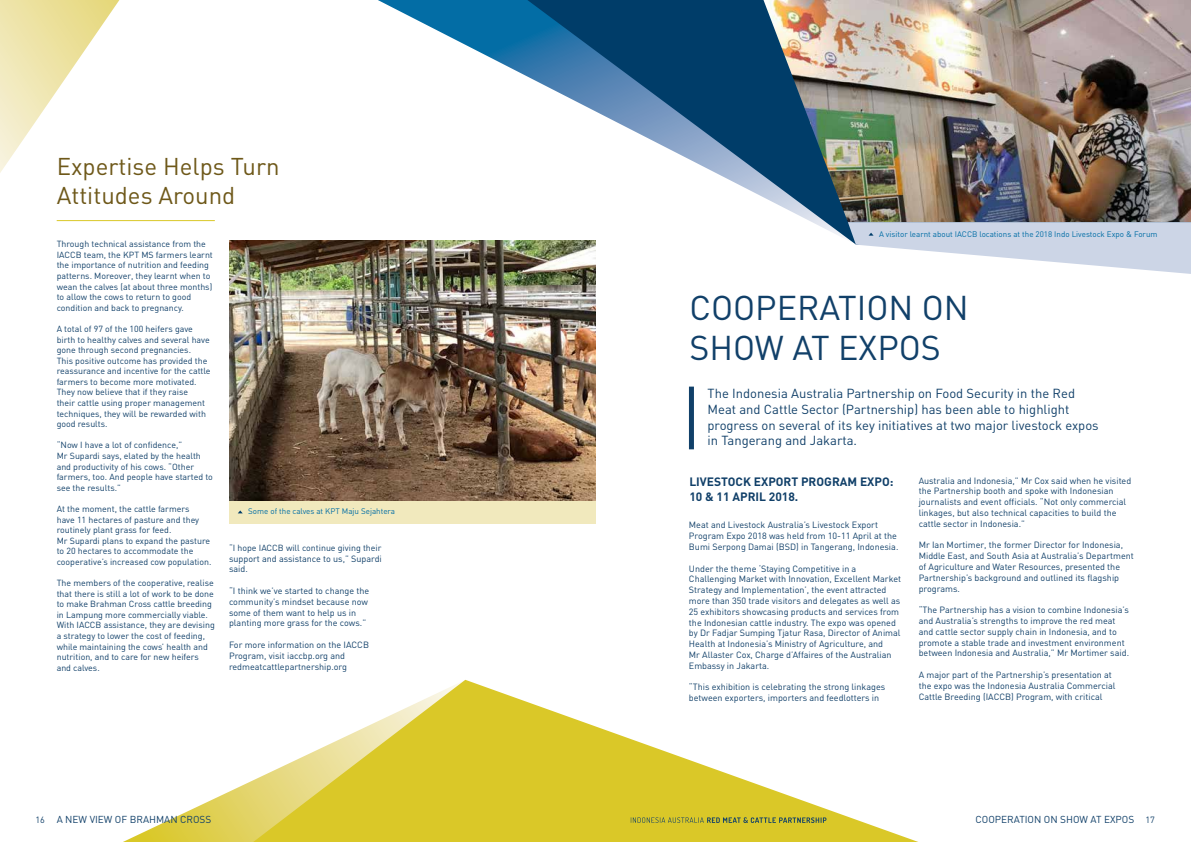
<style>
.page{position:relative;width:1191px;height:842px;background:#fff}
.page>*{position:absolute;margin:0;border:0;box-sizing:border-box;transform-origin:0 0}
.t1{font:34px/40px "DIN";color:#114069}
.t2{font:24px/28.8px "DIN";color:#6e5819}
.t3{font:13px/15.6px "DIN";color:#114069}
.t4{font:700 12px/14.4px "DIN";color:#114069}
.t5{font:10px "DIN";color:#114069}
.t6{font:9px/10.8px "DIN";color:#114069}
.t7{font:8.8px/10.6px "DIN";color:#114069}
.t8{font:8px "DIN";color:#006da5}
</style>
<div class="page">
<img style="left:229px;top:240px;width:366px;height:261px">
<div style="left:229px;top:501px;width:366px;height:22px;background:#f1e9bd"></div>
<hr style="left:57px;top:220px;width:158px;height:1px;background:#dac828">
<svg style="left:123px;top:780px;width:130px;height:62px"></svg>
<svg style="left:253px;top:680px;width:665px;height:162px"></svg>
<svg style="left:378px;top:0;width:149px;height:245px"></svg>
<svg style="left:527px;top:0;width:321px;height:245px"></svg>
<img style="left:763px;top:0;width:428px;height:222px">
<svg style="left:848px;top:222px;width:343px;height:52px"></svg>
<div style="left:689px;top:387px;width:5px;height:62px;background:#114069"></div>
<svg style="left:0;top:0;width:119px;height:173px"></svg>
<svg style="left:631px;top:817px;width:195px;height:6px"></svg>
<h2 class="t2" style="left:57px;top:151px;width:224px">Expertise Helps Turn<br>Attitudes Around</h2>
<p class="t7" style="left:57px;top:239px;width:158px">Through technical assistance from the IACCB team, the KPT MS farmers learnt the importance of nutrition and feeding patterns. Moreover, they learnt when to wean the calves (at about three months) to allow the cows to return to good condition and back to pregnancy.</p>
<p class="t7" style="left:57px;top:323px;width:155px">A total of 97 of the 100 heifers gave birth to healthy calves and several have gone through second pregnancies.<br>This positive outcome has provided the reassurance and incentive for the cattle farmers to become more motivated.<br>They now believe that if they raise<br>their cattle using proper management techniques, they will be rewarded with good results.</p>
<p class="t7" style="left:57px;top:440px;width:158px">“Now I have a lot of confidence,”<br>Mr Supardi says, elated by the health and productivity of his cows. “Other farmers, too. And people have started to see the results.”</p>
<p class="t7" style="left:57px;top:503px;width:156px">At the moment, the cattle farmers<br>have 11 hectares of pasture and they routinely plant grass for feed.<br>Mr Supardi plans to expand the pasture to 20 hectares to accommodate the cooperative’s increased cow population.</p>
<p class="t7" style="left:57px;top:577px;width:160px">The members of the cooperative, realise that there is still a lot of work to be done to make Brahman Cross cattle breeding in Lampung more commercially viable.<br>With IACCB assistance, they are devising a strategy to lower the cost of feeding, while maintaining the cows’ health and nutrition, and to care for new heifers and calves.</p>
<p class="t8" style="left:248px;top:506px;width:148px">Some of the calves at KPT Maju Sejahtera</p>
<p class="t7" style="left:229px;top:542px;width:154px">“I hope IACCB will continue giving their</p>
<p class="t6" style="left:229px;top:553px;width:154px">support and assistance to us,” Supardi said.</p>
<p class="t6" style="left:229px;top:585px;width:142px">“I think we’ve started to change the community’s mindset because now some of them want to help us in planting more grass for the cows.”</p>
<p class="t6" style="left:229px;top:639px;width:141px">For more information on the IACCB<br>Program, visit iaccbp.org and redmeatcattlepartnership.org</p>
<p class="t8" style="left:879px;top:229px;width:280px">A visitor learnt about IACCB locations at the 2018 Indo Livestock Expo &amp; Forum</p>
<h1 class="t1" style="left:689px;top:287px;width:281px">COOPERATION ON<br>SHOW AT EXPOS</h1>
<h3 class="t3" style="left:707px;top:386px;width:392px">The Indonesia Australia Partnership on Food Security in the Red Meat and Cattle Sector (Partnership) has been able to highlight progress on several of its key initiatives at two major livestock expos in Tangerang and Jakarta.</h3>
<h3 class="t4" style="left:689px;top:474px;width:206px">LIVESTOCK EXPORT PROGRAM EXPO:<br>10 &amp; 11 APRIL 2018.</h3>
<p class="t6" style="left:689px;top:519px;width:211px">Meat and Livestock Australia’s Livestock Export<br>Program Expo 2018 was held from 10-11 April at the<br>Bumi Serpong Damai (BSD) in Tangerang, Indonesia.</p>
<p class="t6" style="left:689px;top:563px;width:214px">Under the theme ‘Staying Competitive in a Challenging Market with Innovation, Excellent Market Strategy and Implementation’, the event attracted more than 350 trade visitors and delegates as well as 25 exhibitors showcasing products and services from the Indonesian cattle industry. The expo was opened by Dr Fadjar Sumping Tjatur Rasa, Director of Animal Health at Indonesia’s Ministry of Agriculture, and<br>Mr Allaster Cox, Charge d’Affaires of the Australian Embassy in Jakarta.</p>
<p class="t6" style="left:689px;top:681px;width:198px">“This exhibition is celebrating the strong linkages between exporters, importers and feedlotters in</p>
<p class="t6" style="left:918px;top:475px;width:214px">Australia and Indonesia,” Mr Cox said when he visited the Partnership booth and spoke with Indonesian journalists and event officials. “Not only commercial linkages, but also technical capacities to build the cattle sector in Indonesia.”</p>
<p class="t6" style="left:918px;top:540px;width:217px">Mr Ian Mortimer, the former Director for Indonesia, Middle East, and South Asia at Australia’s Department of Agriculture and Water Resources, presented the Partnership’s background and outlined its flagship programs.</p>
<p class="t6" style="left:918px;top:604px;width:212px">“The Partnership has a vision to combine Indonesia’s and Australia’s strengths to improve the red meat and cattle sector supply chain in Indonesia, and to promote a stable trade and investment environment between Indonesia and Australia,” Mr Mortimer said.</p>
<p class="t6" style="left:918px;top:669px;width:198px">A major part of the Partnership’s presentation at the expo was the Indonesia Australia Commercial<br>Cattle Breeding (IACCB) Program, with critical</p>
<p class="t5" style="left:57px;top:813px;width:156px">A NEW VIEW OF BRAHMAN CROSS</p>
<p class="t5" style="left:975px;top:813px;width:160px">COOPERATION ON SHOW AT EXPOS</p>
<p class="t6" style="left:35px;top:814px;width:11px">16</p>
<p class="t6" style="left:1145px;top:814px;width:11px">17</p>
</div>
